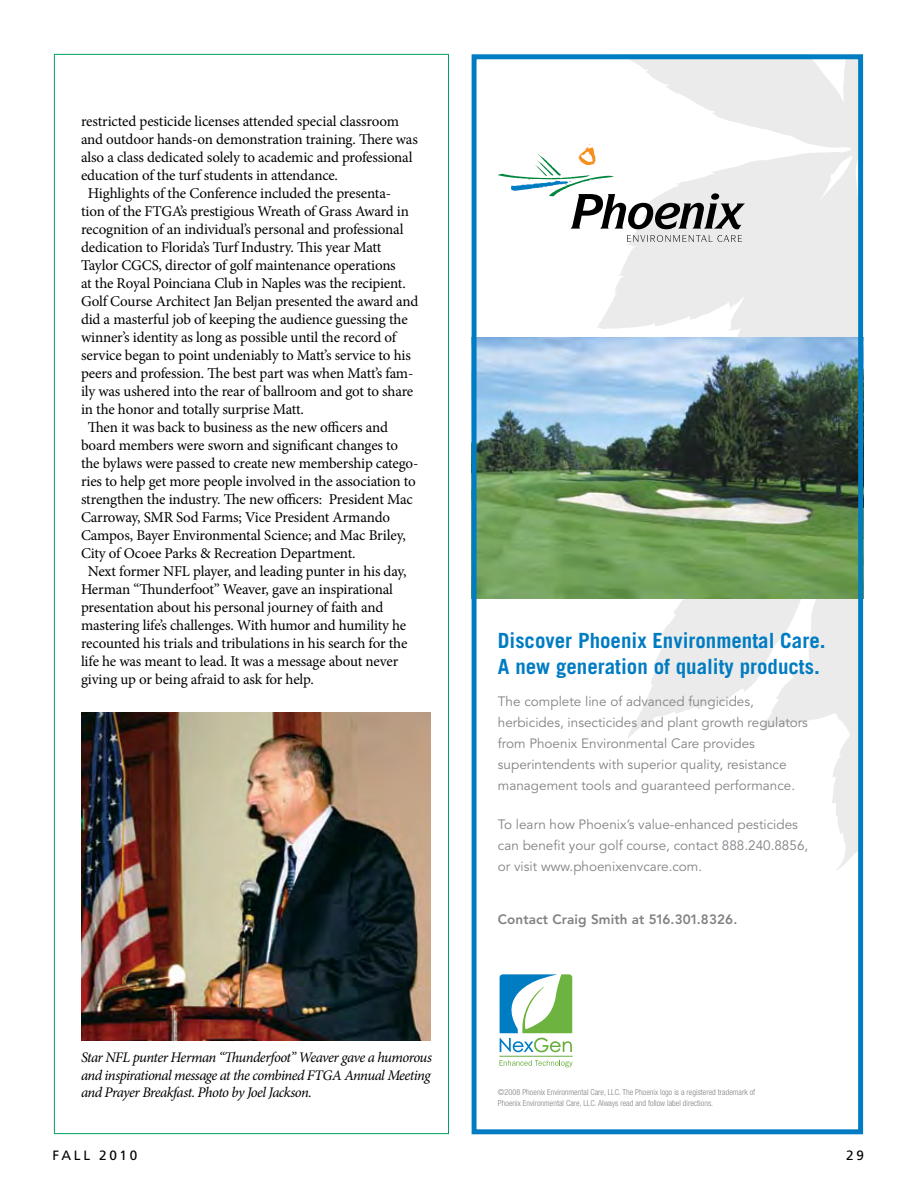
<style>
.page{position:relative;width:918px;height:1188px;background:#fff}
.page>*{position:absolute;margin:0;border:0;box-sizing:border-box;transform-origin:0 0}
.t1{font:700 20.85px/26px "Trade Gothic";color:#007cc2}
.t2{font:15px "Minion Pro";letter-spacing:-.015em;color:#000}
.t3{font:italic 14.7px/17.5px "Minion Pro";letter-spacing:-.04em;color:#000;text-align:justify}
.t4{font:13.5px/21px "Avenir";color:#808284}
.t5{font:800 13.5px "Avenir";letter-spacing:.01em;color:#808284}
.t6{font:13.5px "Frutiger";letter-spacing:.2em;color:#000}
.t7{font:300 condensed 8.25px/11.1px "Helvetica Neue LT";color:#808284}
</style>
<div class="page">
<svg style="left:597px;top:60px;width:260px;height:810px;fill:#ededee"></svg>
<svg style="left:627px;top:235px;width:115px;height:7px"></svg>
<svg style="left:498px;top:144px;width:247px;height:85px"></svg>
<img style="left:478px;top:338px;width:379px;height:260px">
<hr style="left:499px;top:1056px;width:74px;height:1px;background:#66ae3e">
<svg style="left:499px;top:974px;width:73px;height:78px"></svg>
<svg style="left:500px;top:1060px;width:73px;height:7px"></svg>
<div style="left:472px;top:54px;width:391px;height:1080px;border:5px solid #007cc2"></div>
<img style="left:82px;top:712px;width:349px;height:329px">
<p class="t2" style="left:81px;top:111px;width:320px">restricted pesticide licenses attended special classroom</p>
<p class="t2" style="left:81px;top:129px;width:338px">and outdoor hands-on demonstration training. There was</p>
<p class="t2" style="left:81px;top:147px;width:333px">also a class dedicated solely to academic and professional</p>
<p class="t2" style="left:81px;top:165px;width:259px">education of the turf students in attendance.</p>
<p class="t2" style="left:88px;top:183px;width:305px">Highlights of the Conference included the presenta-</p>
<p class="t2" style="left:81px;top:201px;width:329px">tion of the FTGA’s prestigious Wreath of Grass Award in</p>
<p class="t2" style="left:81px;top:219px;width:324px">recognition of an individual’s personal and professional</p>
<p class="t2" style="left:81px;top:237px;width:302px">dedication to Florida’s Turf Industry. This year Matt</p>
<p class="t2" style="left:81px;top:255px;width:316px">Taylor CGCS, director of golf maintenance operations</p>
<p class="t2" style="left:81px;top:273px;width:326px">at the Royal Poinciana Club in Naples was the recipient.</p>
<p class="t2" style="left:81px;top:291px;width:339px">Golf Course Architect Jan Beljan presented the award and</p>
<p class="t2" style="left:81px;top:309px;width:328px">did a masterful job of keeping the audience guessing the</p>
<p class="t2" style="left:81px;top:327px;width:317px">winner’s identity as long as possible until the record of</p>
<p class="t2" style="left:81px;top:345px;width:331px">service began to point undeniably to Matt’s service to his</p>
<p class="t2" style="left:81px;top:363px;width:334px">peers and profession. The best part was when Matt’s fam-</p>
<p class="t2" style="left:81px;top:381px;width:334px">ily was ushered into the rear of ballroom and got to share</p>
<p class="t2" style="left:81px;top:399px;width:225px">in the honor and totally surprise Matt.</p>
<p class="t2" style="left:88px;top:417px;width:302px">Then it was back to business as the new officers and</p>
<p class="t2" style="left:81px;top:435px;width:319px">board members were sworn and significant changes to</p>
<p class="t2" style="left:81px;top:453px;width:339px">the bylaws were passed to create new membership catego-</p>
<p class="t2" style="left:81px;top:471px;width:336px">ries to help get more people involved in the association to</p>
<p class="t2" style="left:81px;top:489px;width:333px">strengthen the industry. The new officers: President Mac</p>
<p class="t2" style="left:81px;top:507px;width:311px">Carroway, SMR Sod Farms; Vice President Armando</p>
<p class="t2" style="left:81px;top:525px;width:326px">Campos, Bayer Environmental Science; and Mac Briley,</p>
<p class="t2" style="left:81px;top:543px;width:276px">City of Ocoee Parks &amp; Recreation Department.</p>
<p class="t2" style="left:88px;top:561px;width:320px">Next former NFL player, and leading punter in his day,</p>
<p class="t2" style="left:81px;top:579px;width:313px">Herman “Thunderfoot” Weaver, gave an inspirational</p>
<p class="t2" style="left:81px;top:597px;width:304px">presentation about his personal journey of faith and</p>
<p class="t2" style="left:81px;top:615px;width:327px">mastering life’s challenges. With humor and humility he</p>
<p class="t2" style="left:81px;top:633px;width:328px">recounted his trials and tribulations in his search for the</p>
<p class="t2" style="left:81px;top:651px;width:319px">life he was meant to lead. It was a message about never</p>
<p class="t2" style="left:81px;top:669px;width:234px">giving up or being afraid to ask for help.</p>
<p class="t3" style="left:81px;top:1049px;width:352px">Star NFL punter Herman “Thunderfoot” Weaver gave a humorous and inspirational message at the combined FTGA Annual Meeting and Prayer Breakfast. Photo by Joel Jackson.</p>
<h1 class="t1" style="left:498px;top:627px;width:329px">Discover Phoenix Environmental Care.<br>A new generation of quality products.</h1>
<p class="t4" style="left:498px;top:692px;width:312px">The complete line of advanced fungicides, herbicides, insecticides and plant growth regulators from Phoenix Environmental Care provides superintendents with superior quality, resistance management tools and guaranteed performance.</p>
<p class="t4" style="left:498px;top:815px;width:312px">To learn how Phoenix’s value-enhanced pesticides can benefit your golf course, contact 888.240.8856, or visit www.phoenixenvcare.com.</p>
<p class="t5" style="left:498px;top:912px;width:241px">Contact Craig Smith at 516.301.8326.</p>
<p class="t7" style="left:498px;top:1087px;width:259px">©2008 Phoenix Environmental Care, LLC. The Phoenix logo is a registered trademark of<br>Phoenix Environmental Care, LLC. Always read and follow label directions.</p>
<p class="t6" style="left:53px;top:1147px;width:86px">FALL 201 0</p>
<p class="t6" style="left:846px;top:1147px;width:18px">29</p>
</div>
